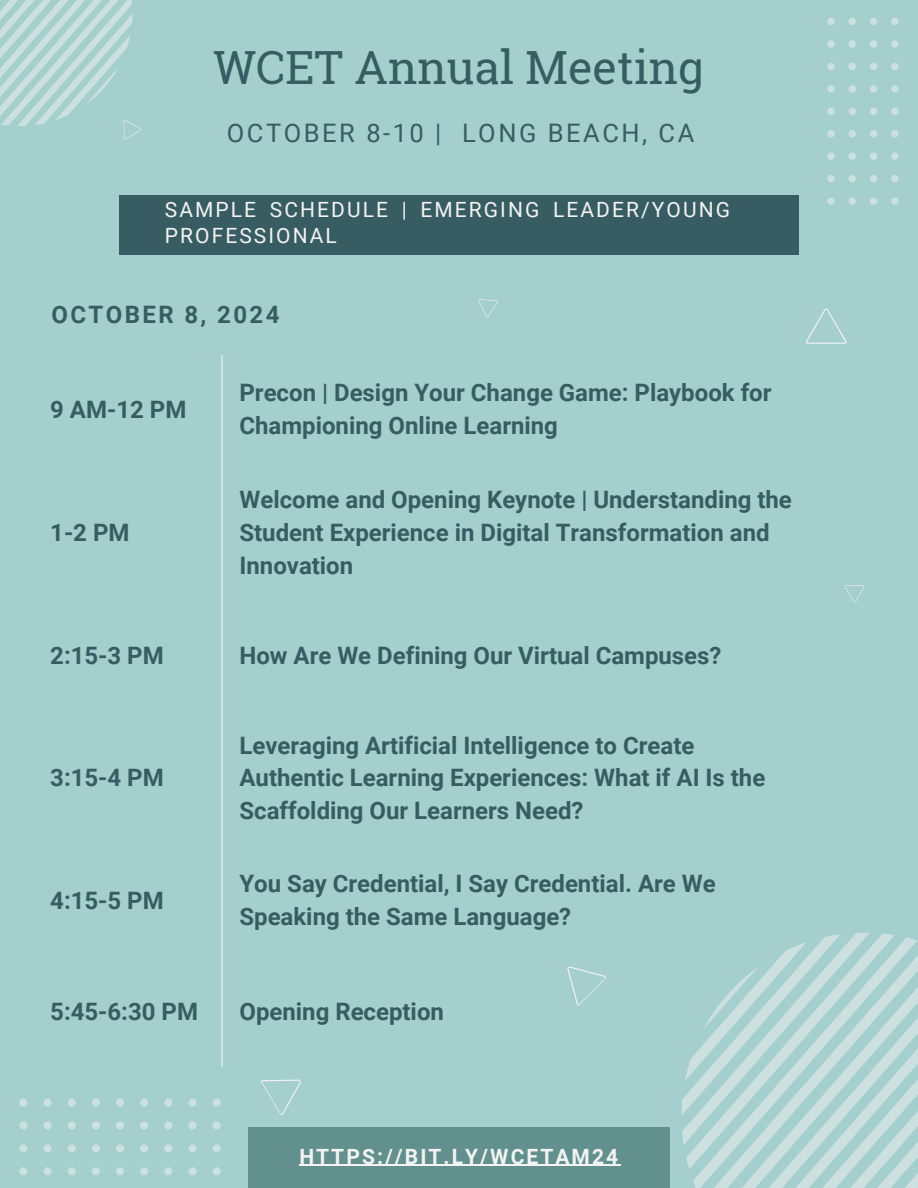
<style>
.page{position:relative;width:918px;height:1188px;background:#a4cfcc}
.page>*{position:absolute;margin:0;border:0;box-sizing:border-box;transform-origin:0 0}
.t1{font:45.75px "Roboto Slab";color:#375d63}
.t2{font:25.5px "Roboto";letter-spacing:.1em;color:#375d63}
.t3{font:700 24px/32.5px "Roboto";color:#375d63}
.t4{font:700 24px "Roboto";letter-spacing:.1em;color:#375d63}
.t5{font:21px/25.2px "Roboto";letter-spacing:.1em;color:#f3f3f3}
.t6{font:700 21px "Roboto";letter-spacing:.1em;color:#f3f3f3}
</style>
<div class="page">
<hr style="left:222px;top:355px;width:1px;height:712px;background:#f3f3f3">
<svg style="left:681px;top:933px;width:237px;height:255px"></svg>
<svg style="left:891px;top:18px;width:8px;height:7px"></svg>
<svg style="left:891px;top:40px;width:8px;height:8px"></svg>
<svg style="left:891px;top:63px;width:8px;height:7px"></svg>
<svg style="left:891px;top:85px;width:8px;height:8px"></svg>
<svg style="left:891px;top:107px;width:8px;height:8px"></svg>
<svg style="left:891px;top:130px;width:8px;height:8px"></svg>
<svg style="left:891px;top:152px;width:8px;height:8px"></svg>
<svg style="left:891px;top:175px;width:8px;height:8px"></svg>
<svg style="left:891px;top:197px;width:8px;height:8px"></svg>
<svg style="left:870px;top:18px;width:7px;height:7px"></svg>
<svg style="left:870px;top:40px;width:7px;height:8px"></svg>
<svg style="left:870px;top:63px;width:7px;height:7px"></svg>
<svg style="left:870px;top:85px;width:7px;height:8px"></svg>
<svg style="left:870px;top:107px;width:8px;height:8px"></svg>
<svg style="left:870px;top:130px;width:8px;height:8px"></svg>
<svg style="left:870px;top:152px;width:7px;height:8px"></svg>
<svg style="left:870px;top:175px;width:7px;height:8px"></svg>
<svg style="left:870px;top:197px;width:7px;height:8px"></svg>
<svg style="left:849px;top:18px;width:7px;height:7px"></svg>
<svg style="left:849px;top:40px;width:7px;height:8px"></svg>
<svg style="left:849px;top:63px;width:7px;height:7px"></svg>
<svg style="left:849px;top:85px;width:7px;height:8px"></svg>
<svg style="left:848px;top:107px;width:8px;height:8px"></svg>
<svg style="left:848px;top:130px;width:8px;height:8px"></svg>
<svg style="left:848px;top:152px;width:8px;height:8px"></svg>
<svg style="left:848px;top:175px;width:8px;height:8px"></svg>
<svg style="left:849px;top:197px;width:7px;height:8px"></svg>
<svg style="left:827px;top:18px;width:8px;height:7px"></svg>
<svg style="left:827px;top:40px;width:8px;height:8px"></svg>
<svg style="left:827px;top:63px;width:8px;height:7px"></svg>
<svg style="left:827px;top:85px;width:8px;height:8px"></svg>
<svg style="left:827px;top:107px;width:8px;height:8px"></svg>
<svg style="left:827px;top:130px;width:8px;height:8px"></svg>
<svg style="left:827px;top:152px;width:8px;height:8px"></svg>
<svg style="left:827px;top:175px;width:8px;height:8px"></svg>
<svg style="left:827px;top:197px;width:8px;height:8px"></svg>
<svg style="left:19px;top:1099px;width:8px;height:8px"></svg>
<svg style="left:44px;top:1099px;width:8px;height:8px"></svg>
<svg style="left:68px;top:1099px;width:8px;height:8px"></svg>
<svg style="left:92px;top:1099px;width:8px;height:8px"></svg>
<svg style="left:116px;top:1098px;width:8px;height:9px"></svg>
<svg style="left:140px;top:1098px;width:8px;height:9px"></svg>
<svg style="left:164px;top:1098px;width:9px;height:9px"></svg>
<svg style="left:188px;top:1098px;width:9px;height:9px"></svg>
<svg style="left:213px;top:1099px;width:8px;height:8px"></svg>
<svg style="left:19px;top:1121px;width:8px;height:8px"></svg>
<svg style="left:44px;top:1121px;width:8px;height:8px"></svg>
<svg style="left:68px;top:1121px;width:8px;height:8px"></svg>
<svg style="left:92px;top:1121px;width:8px;height:8px"></svg>
<svg style="left:116px;top:1121px;width:8px;height:9px"></svg>
<svg style="left:140px;top:1121px;width:8px;height:9px"></svg>
<svg style="left:164px;top:1121px;width:9px;height:9px"></svg>
<svg style="left:188px;top:1121px;width:9px;height:9px"></svg>
<svg style="left:213px;top:1121px;width:8px;height:8px"></svg>
<svg style="left:19px;top:1144px;width:8px;height:8px"></svg>
<svg style="left:44px;top:1144px;width:8px;height:8px"></svg>
<svg style="left:68px;top:1144px;width:8px;height:8px"></svg>
<svg style="left:92px;top:1144px;width:8px;height:8px"></svg>
<svg style="left:116px;top:1144px;width:8px;height:9px"></svg>
<svg style="left:140px;top:1144px;width:8px;height:9px"></svg>
<svg style="left:164px;top:1144px;width:9px;height:9px"></svg>
<svg style="left:188px;top:1144px;width:9px;height:9px"></svg>
<svg style="left:213px;top:1144px;width:8px;height:8px"></svg>
<svg style="left:19px;top:1167px;width:8px;height:8px"></svg>
<svg style="left:44px;top:1167px;width:8px;height:8px"></svg>
<svg style="left:68px;top:1167px;width:8px;height:8px"></svg>
<svg style="left:92px;top:1167px;width:8px;height:8px"></svg>
<svg style="left:116px;top:1167px;width:8px;height:8px"></svg>
<svg style="left:140px;top:1167px;width:8px;height:8px"></svg>
<svg style="left:164px;top:1167px;width:9px;height:8px"></svg>
<svg style="left:188px;top:1167px;width:9px;height:8px"></svg>
<svg style="left:213px;top:1167px;width:8px;height:8px"></svg>
<svg style="left:806px;top:309px;width:40px;height:34px"></svg>
<svg style="left:478px;top:299px;width:20px;height:18px"></svg>
<svg style="left:567px;top:966px;width:40px;height:40px"></svg>
<svg style="left:844px;top:585px;width:21px;height:18px"></svg>
<svg style="left:261px;top:1079px;width:40px;height:36px"></svg>
<svg style="left:0;top:0;width:141px;height:140px"></svg>
<div style="left:248px;top:1128px;width:422px;height:60px;background:#61908d"></div>
<hr style="left:299px;top:1165px;width:322px;height:1px;background:#f3f3f3">
<div style="left:119px;top:195px;width:680px;height:60px;background:#375d63"></div>
<p class="t1" style="left:213px;top:36px;width:492px">WCET Annual Meeting</p>
<p class="t2" style="left:227px;top:119px;width:469px">OCTOBER 8-10 | LONG BEACH, CA</p>
<p class="t5" style="left:165px;top:198px;width:567px">SAMPLE SCHEDULE | EMERGING LEADER/YOUNG<br>PROFESSIONAL</p>
<p class="t4" style="left:52px;top:300px;width:229px">OCTOBER 8, 2024</p>
<p class="t3" style="left:50px;top:394px;width:138px">9 AM-12 PM</p>
<h1 class="t3" style="left:50px;top:516px;width:81px">1-2 PM</h1>
<p class="t3" style="left:239px;top:377px;width:534px">Precon | Design Your Change Game: Playbook for<br>Championing Online Learning</p>
<p class="t3" style="left:239px;top:484px;width:554px">Welcome and Opening Keynote | Understanding the<br>Student Experience in Digital Transformation and<br>Innovation</p>
<p class="t3" style="left:50px;top:639px;width:115px">2:15-3 PM</p>
<p class="t3" style="left:239px;top:639px;width:483px">How Are We Defining Our Virtual Campuses?</p>
<p class="t3" style="left:50px;top:762px;width:115px">3:15-4 PM</p>
<p class="t3" style="left:50px;top:885px;width:115px">4:15-5 PM</p>
<p class="t3" style="left:239px;top:729px;width:527px">Leveraging Artificial Intelligence to Create<br>Authentic Learning Experiences: What if AI Is the<br>Scaffolding Our Learners Need?</p>
<p class="t3" style="left:239px;top:868px;width:478px">You Say Credential, I Say Credential. Are We<br>Speaking the Same Language?</p>
<p class="t3" style="left:50px;top:995px;width:149px">5:45-6:30 PM</p>
<p class="t3" style="left:239px;top:995px;width:206px">Opening Reception</p>
<p class="t6" style="left:299px;top:1144px;width:320px">HTTPS://BIT.LY/WCETAM24</p>
</div>
